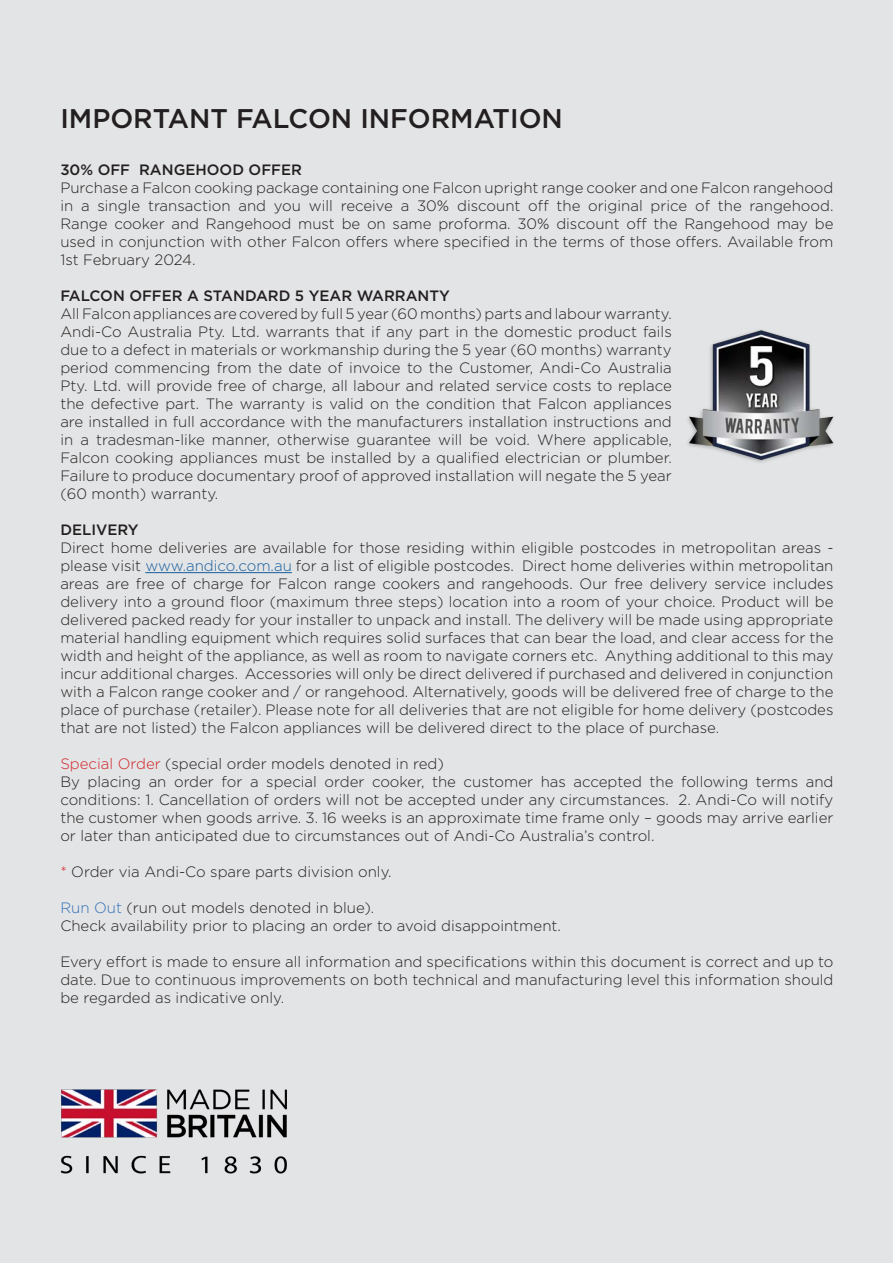
<style>
.page{position:relative;width:893px;height:1263px;background:#e3e4e5}
.page>*{position:absolute;margin:0;border:0;box-sizing:border-box;transform-origin:0 0}
.t1{font:500 27px "Gotham";color:#231f20}
.t2{font:300 15px/18px "Gotham";color:#231f20;text-align:justify}
.t3{font:500 15px "Gotham";color:#231f20}
.s1{color:#175d9e}
.s2{color:#d1232a}
.s3{color:#326fb7}
</style>
<div class="page">
<hr style="left:145px;top:572px;width:147px;height:1px;background:#175d9e">
<img style="left:60px;top:1089px;width:227px;height:85px">
<img style="left:688px;top:330px;width:146px;height:133px">
<p class="t1" style="left:60px;top:101px;width:504px">IMPORTANT FALCON INFORMATION</p>
<p class="t3" style="left:60px;top:159px;width:243px">30% OFF RANGEHOOD OFFER</p>
<p class="t2" style="left:60px;top:178px;width:775px">Purchase a Falcon cooking package containing one Falcon upright range cooker and one Falcon rangehood in a single transaction and you will receive a 30% discount off the original price of the rangehood.<br>Range cooker and Rangehood must be on same proforma. 30% discount off the Rangehood may be used in conjunction with other Falcon offers where specified in the terms of those offers. Available from 1st February 2024.</p>
<p class="t3" style="left:60px;top:285px;width:391px">FALCON OFFER A STANDARD 5 YEAR WARRANTY</p>
<p class="t2" style="left:60px;top:304px;width:613px">All Falcon appliances are covered by full 5 year (60 months) parts and labour warranty.<br>Andi-Co Australia Pty. Ltd. warrants that if any part in the domestic product fails due to a defect in materials or workmanship during the 5 year (60 months) warranty period commencing from the date of invoice to the Customer, Andi-Co Australia Pty. Ltd. will provide free of charge, all labour and related service costs to replace the defective part. The warranty is valid on the condition that Falcon appliances are installed in full accordance with the manufacturers installation instructions and in a tradesman-like manner, otherwise guarantee will be void. Where applicable, Falcon cooking appliances must be installed by a qualified electrician or plumber.<br>Failure to produce documentary proof of approved installation will negate the 5 year (60 month) warranty.</p>
<p class="t3" style="left:60px;top:519px;width:80px">DELIVERY</p>
<p class="t2" style="left:60px;top:538px;width:775px">Direct home deliveries are available for those residing within eligible postcodes in metropolitan areas - please visit <span class="s1">www.andico.com.au</span> for a list of eligible postcodes. Direct home deliveries within metropolitan areas are free of charge for Falcon range cookers and rangehoods. Our free delivery service includes delivery into a ground floor (maximum three steps) location into a room of your choice. Product will be delivered packed ready for your installer to unpack and install. The delivery will be made using appropriate material handling equipment which requires solid surfaces that can bear the load, and clear access for the width and height of the appliance, as well as room to navigate corners etc. Anything additional to this may incur additional charges. Accessories will only be direct delivered if purchased and delivered in conjunction with a Falcon range cooker and / or rangehood. Alternatively, goods will be delivered free of charge to the place of purchase (retailer). Please note for all deliveries that are not eligible for home delivery (postcodes that are not listed) the Falcon appliances will be delivered direct to the place of purchase.</p>
<p class="t2" style="left:60px;top:754px;width:385px"><span class="s2">Special Order</span> (special order models denoted in red)</p>
<p class="t2" style="left:60px;top:772px;width:775px">By placing an order for a special order cooker, the customer has accepted the following terms and conditions: 1. Cancellation of orders will not be accepted under any circumstances. 2. Andi-Co will notify the customer when goods arrive. 3. 16 weeks is an approximate time frame only – goods may arrive earlier or later than anticipated due to circumstances out of Andi-Co Australia’s control.</p>
<p class="t2" style="left:60px;top:862px;width:333px"><span class="s2">*</span> Order via Andi-Co spare parts division only.</p>
<p class="t2" style="left:60px;top:898px;width:315px"><span class="s3">Run Out</span> (run out models denoted in blue).</p>
<p class="t2" style="left:60px;top:916px;width:502px">Check availability prior to placing an order to avoid disappointment.</p>
<p class="t2" style="left:60px;top:952px;width:775px">Every effort is made to ensure all information and specifications within this document is correct and up to date. Due to continuous improvements on both technical and manufacturing level this information should be regarded as indicative only.</p>
</div>
